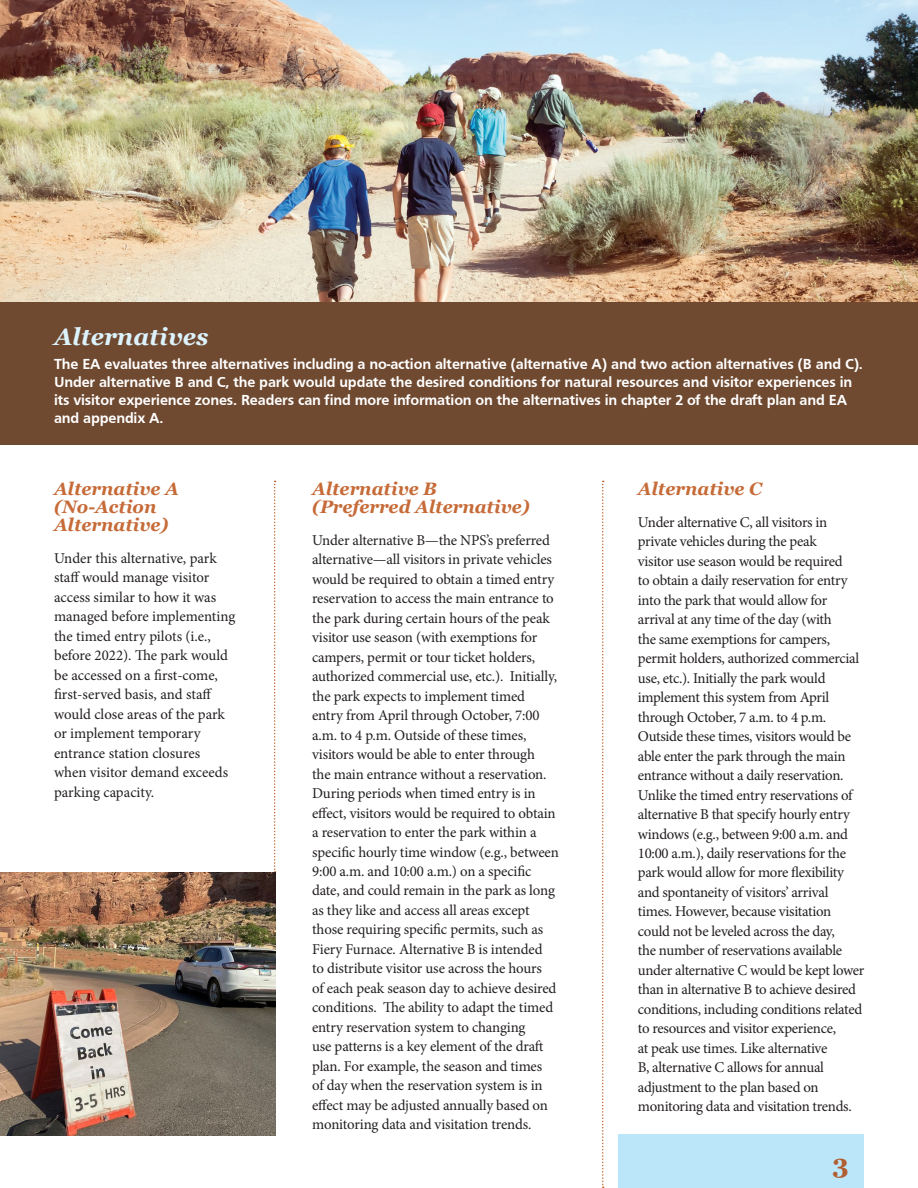
<style>
.page{position:relative;width:918px;height:1188px;background:#fff}
.page>*{position:absolute;margin:0;border:0;box-sizing:border-box;transform-origin:0 0}
.t1{font:700 26.25px "Georgia";color:#b05d30}
.t2{font:italic 700 24px "Georgia";color:#dcf2fc}
.t3{font:italic 700 18px/18px "Georgia";color:#c66b38}
.t4{font:15px/19.5px "Minion Pro";letter-spacing:-.015em;color:#231f20}
.t5{font:700 15px/18px "Frutiger";letter-spacing:-.01em;color:#fff}
</style>
<div class="page">
<img style="left:0;top:0;width:918px;height:302px">
<div style="left:618px;top:1134px;width:246px;height:54px;background:#bbe5f9"></div>
<svg style="left:274px;top:481px;width:2px;height:392px"></svg>
<svg style="left:602px;top:481px;width:2px;height:707px"></svg>
<img style="left:0;top:873px;width:275px;height:262px">
<div style="left:0;top:302px;width:918px;height:143px;background:#6f4930"></div>
<h1 class="t2" style="left:54px;top:321px;width:156px">Alternatives</h1>
<p class="t5" style="left:54px;top:355px;width:810px">The EA evaluates three alternatives including a no-action alternative (alternative A) and two action alternatives (B and C).<br>Under alternative B and C, the park would update the desired conditions for natural resources and visitor experiences in its visitor experience zones. Readers can find more information on the alternatives in chapter 2 of the draft plan and EA and appendix A.</p>
<h2 class="t3" style="left:54px;top:480px;width:126px">Alternative A (No-Action<br>Alternative)</h2>
<p class="t4" style="left:54px;top:548px;width:183px">Under this alternative, park staff would manage visitor access similar to how it was managed before implementing the timed entry pilots (i.e., before 2022). The park would be accessed on a first-come, first-served basis, and staff would close areas of the park or implement temporary entrance station closures when visitor demand exceeds parking capacity.</p>
<h2 class="t3" style="left:312px;top:480px;width:219px">Alternative B (Preferred Alternative)</h2>
<p class="t4" style="left:312px;top:530px;width:248px">Under alternative B—the NPS’s preferred alternative—all visitors in private vehicles would be required to obtain a timed entry reservation to access the main entrance to the park during certain hours of the peak visitor use season (with exemptions for campers, permit or tour ticket holders, authorized commercial use, etc.). Initially, the park expects to implement timed entry from April through October, 7:00 a.m. to 4 p.m. Outside of these times, visitors would be able to enter through<br>the main entrance without a reservation.<br>During periods when timed entry is in effect, visitors would be required to obtain a reservation to enter the park within a specific hourly time window (e.g., between 9:00 a.m. and 10:00 a.m.) on a specific date, and could remain in the park as long as they like and access all areas except those requiring specific permits, such as Fiery Furnace. Alternative B is intended<br>to distribute visitor use across the hours<br>of each peak season day to achieve desired conditions. The ability to adapt the timed entry reservation system to changing<br>use patterns is a key element of the draft plan. For example, the season and times<br>of day when the reservation system is in effect may be adjusted annually based on monitoring data and visitation trends.</p>
<h2 class="t3" style="left:638px;top:480px;width:126px">Alternative C</h2>
<p class="t4" style="left:638px;top:512px;width:228px">Under alternative C, all visitors in private vehicles during the peak<br>visitor use season would be required<br>to obtain a daily reservation for entry into the park that would allow for arrival at any time of the day (with<br>the same exemptions for campers, permit holders, authorized commercial use, etc.). Initially the park would implement this system from April through October, 7 a.m. to 4 p.m.<br>Outside these times, visitors would be able enter the park through the main entrance without a daily reservation.<br>Unlike the timed entry reservations of alternative B that specify hourly entry windows (e.g., between 9:00 a.m. and 10:00 a.m.), daily reservations for the park would allow for more flexibility and spontaneity of visitors’ arrival times. However, because visitation could not be leveled across the day,<br>the number of reservations available under alternative C would be kept lower than in alternative B to achieve desired conditions, including conditions related to resources and visitor experience,<br>at peak use times. Like alternative<br>B, alternative C allows for annual adjustment to the plan based on monitoring data and visitation trends.</p>
<h1 class="t1" style="left:833px;top:1147px;width:18px">3</h1>
</div>
